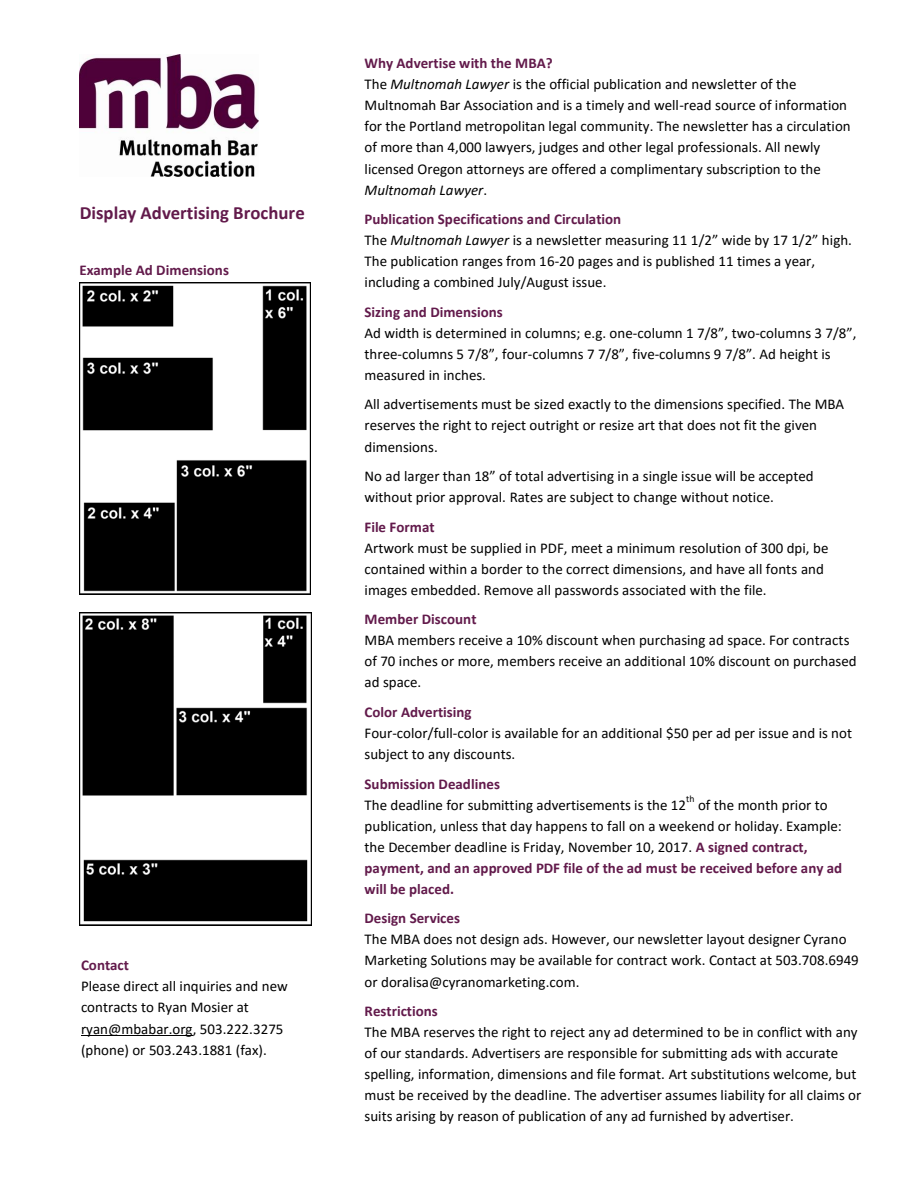
<style>
.page{position:relative;width:918px;height:1188px;background:#fff}
.page>*{position:absolute;margin:0;border:0;box-sizing:border-box;transform-origin:0 0}
.t1{font:700 18.75px "Calibri";color:#621a4b}
.t2{font:15px/21px "Calibri";color:#000}
.t3{font:700 15px "Calibri";color:#621a4b}
.t4{font:9.75px "Calibri";color:#000}
.s1{font-style:italic}
.s2{font-weight:700;color:#621a4b}
</style>
<div class="page">
<hr style="left:81px;top:1035px;width:112px;height:1px;background:#000">
<img style="left:80px;top:54px;width:178px;height:122px">
<img style="left:80px;top:282px;width:231px;height:312px">
<img style="left:80px;top:613px;width:231px;height:313px">
<p class="t1" style="left:80px;top:205px;width:227px">Display Advertising Brochure</p>
<p class="t3" style="left:80px;top:264px;width:151px">Example Ad Dimensions</p>
<p class="t3" style="left:81px;top:959px;width:50px">Contact</p>
<p class="t2" style="left:81px;top:977px;width:208px">Please direct all inquiries and new contracts to Ryan Mosier at ryan@mbabar.org, 503.222.3275 (phone) or 503.243.1881 (fax).</p>
<p class="t3" style="left:365px;top:57px;width:190px">Why Advertise with the MBA?</p>
<p class="t2" style="left:365px;top:75px;width:488px">The <span class="s1">Multnomah Lawyer</span> is the official publication and newsletter of the Multnomah Bar Association and is a timely and well-read source of information for the Portland metropolitan legal community. The newsletter has a circulation of more than 4,000 lawyers, judges and other legal professionals. All newly licensed Oregon attorneys are offered a complimentary subscription to the <span class="s1">Multnomah Lawyer</span>.</p>
<p class="t3" style="left:365px;top:213px;width:258px">Publication Specifications and Circulation</p>
<p class="t2" style="left:365px;top:231px;width:489px">The <span class="s1">Multnomah Lawyer</span> is a newsletter measuring 11 1/2” wide by 17 1/2” high.<br>The publication ranges from 16-20 pages and is published 11 times a year, including a combined July/August issue.</p>
<p class="t3" style="left:365px;top:305px;width:140px">Sizing and Dimensions</p>
<p class="t2" style="left:365px;top:323px;width:493px">Ad width is determined in columns; e.g. one-column 1 7/8”, two-columns 3 7/8”, three-columns 5 7/8”, four-columns 7 7/8”, five-columns 9 7/8”. Ad height is measured in inches.</p>
<p class="t2" style="left:365px;top:395px;width:481px">All advertisements must be sized exactly to the dimensions specified. The MBA reserves the right to reject outright or resize art that does not fit the given dimensions.</p>
<p class="t2" style="left:365px;top:467px;width:451px">No ad larger than 18” of total advertising in a single issue will be accepted without prior approval. Rates are subject to change without notice.</p>
<p class="t3" style="left:365px;top:520px;width:72px">File Format</p>
<p class="t2" style="left:365px;top:538px;width:465px">Artwork must be supplied in PDF, meet a minimum resolution of 300 dpi, be contained within a border to the correct dimensions, and have all fonts and images embedded. Remove all passwords associated with the file.</p>
<p class="t3" style="left:365px;top:613px;width:113px">Member Discount</p>
<p class="t2" style="left:365px;top:631px;width:494px">MBA members receive a 10% discount when purchasing ad space. For contracts of 70 inches or more, members receive an additional 10% discount on purchased ad space.</p>
<p class="t3" style="left:365px;top:706px;width:109px">Color Advertising</p>
<p class="t2" style="left:365px;top:724px;width:489px">Four-color/full-color is available for an additional $50 per ad per issue and is not subject to any discounts.</p>
<p class="t3" style="left:365px;top:777px;width:137px">Submission Deadlines</p>
<p class="t2" style="left:365px;top:795px;width:323px">The deadline for submitting advertisements is the 12</p>
<p class="t4" style="left:686px;top:795px;width:10px">th</p>
<p class="t2" style="left:365px;top:795px;width:479px;text-indent:333px">of the month prior to publication, unless that day happens to fall on a weekend or holiday. Example: the December deadline is Friday, November 10, 2017. <span class="s2">A signed contract, payment, and an approved PDF file of the ad must be received before any ad will be placed.</span></p>
<p class="t3" style="left:365px;top:912px;width:97px">Design Services</p>
<p class="t2" style="left:365px;top:930px;width:496px">The MBA does not design ads. However, our newsletter layout designer Cyrano<br>Marketing Solutions may be available for contract work. Contact at 503.708.6949 or doralisa@cyranomarketing.com.</p>
<p class="t3" style="left:365px;top:1005px;width:75px">Restrictions</p>
<p class="t2" style="left:365px;top:1023px;width:498px">The MBA reserves the right to reject any ad determined to be in conflict with any of our standards. Advertisers are responsible for submitting ads with accurate spelling, information, dimensions and file format. Art substitutions welcome, but must be received by the deadline. The advertiser assumes liability for all claims or suits arising by reason of publication of any ad furnished by advertiser.</p>
</div>
